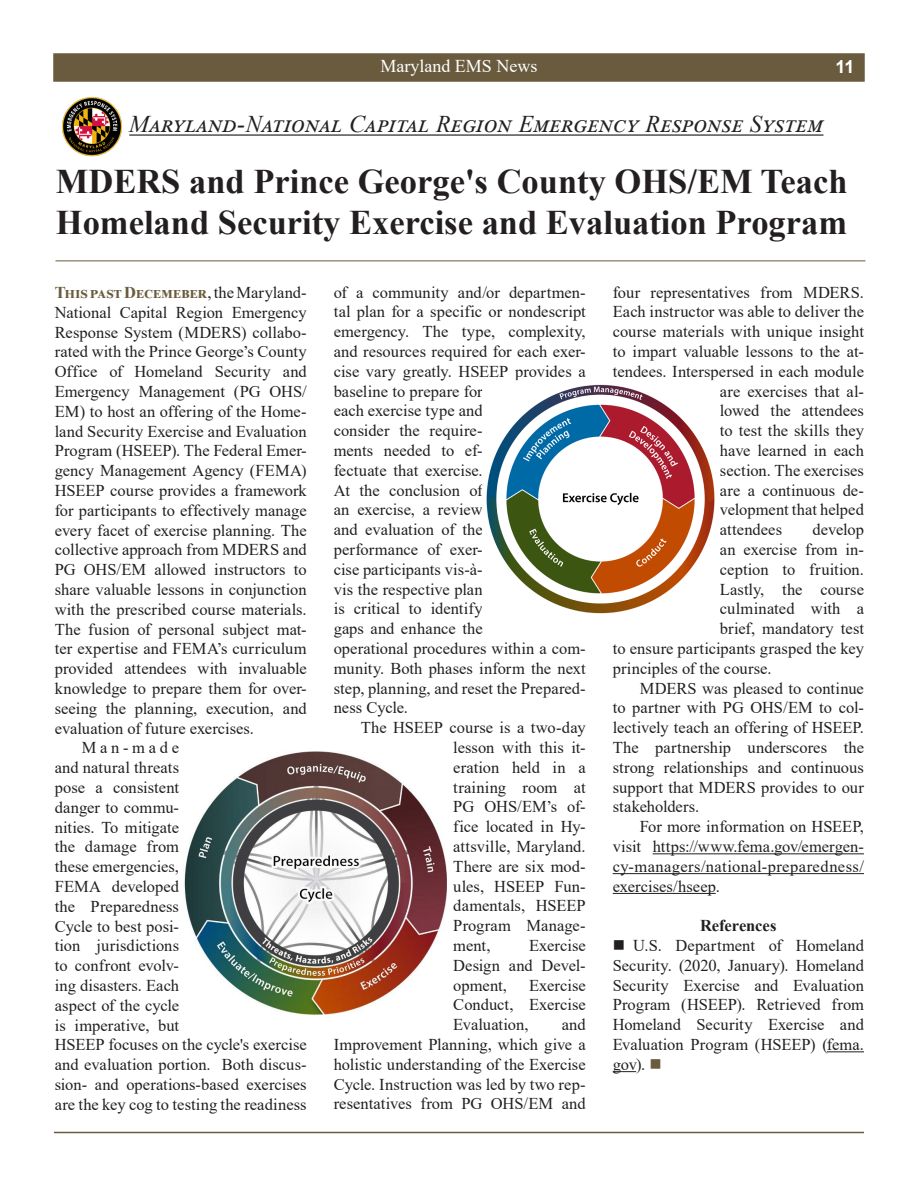
<style>
.page{position:relative;width:918px;height:1188px;background:#fff}
.page>*{position:absolute;margin:0;border:0;box-sizing:border-box;transform-origin:0 0}
.Header1{font:700 34.5px/41.4px "Times New Roman";color:#231f20}
.Header1-2{font:italic 24px "Times New Roman";letter-spacing:.02em;color:#231f20}
.t1{font:18px "Times New Roman";color:#fff}
.t2{font:700 18px "Arial";color:#fff}
.EMS_News___Body{font:16.5px/19.8px "Times New Roman";color:#231f20;text-align:justify}
.EMS_News___Body-2{font:700 16.5px "Times New Roman";letter-spacing:-.005em;color:#231f20}
.s1{font-weight:700;color:#6a5b3e}
.s2{color:#6a5b3e}
</style>
<div class="page">
<div style="left:53px;top:53px;width:812px;height:29px;background:#6a5b3e;border:2px solid #6a5b3e"></div>
<hr style="left:54px;top:1132px;width:810px;height:1px;background:#6a5b3e">
<hr style="left:56px;top:260px;width:810px;height:1px;background:#6a5b3e">
<img style="left:62px;top:97px;width:60px;height:60px">
<hr style="left:129px;top:134px;width:694px;height:2px;background:#231f20">
<hr style="left:653px;top:853px;width:211px;height:1px;background:#231f20">
<hr style="left:613px;top:873px;width:251px;height:1px;background:#231f20">
<hr style="left:613px;top:893px;width:103px;height:1px;background:#231f20">
<hr style="left:827px;top:1051px;width:37px;height:1px;background:#231f20">
<svg style="left:613px;top:1071px;width:23px;height:1px"></svg>
<img style="left:184px;top:752px;width:263px;height:262px">
<img style="left:486px;top:384px;width:229px;height:230px">
<p class="t1" style="left:381px;top:54px;width:158px">Maryland EMS News</p>
<p class="t2" style="left:836px;top:54px;width:21px">11</p>
<p class="Header1-2" style="left:129px;top:108px;width:697px">Maryland-National Capital Region Emergency Response System</p>
<p class="Header1" style="left:56px;top:159px;width:793px">MDERS and Prince George's County OHS/EM Teach<br>Homeland Security Exercise and Evaluation Program</p>
<p class="EMS_News___Body" style="left:55px;top:282px;width:254px"><span class="s1">This past Decemeber</span>, the Maryland-National Capital Region Emergency Response System (MDERS) collabo&shy;rated with the Prince George’s County Office of Homeland Security and Emergency Management (PG OHS/ EM) to host an offering of the Home&shy;land Security Exercise and Evaluation Program (HSEEP). The Federal Emer&shy;gency Management Agency (FEMA)<br>HSEEP course provides a framework for participants to effectively manage every facet of exercise planning. The collective approach from MDERS and PG OHS/EM allowed instructors to share valuable lessons in conjunction with the prescribed course materials.<br>The fusion of personal subject mat&shy;ter expertise and FEMA’s curriculum provided attendees with invaluable knowledge to prepare them for over&shy;seeing the planning, execution, and evaluation of future exercises.</p>
<p class="EMS_News___Body" style="left:55px;top:737px;width:254px;text-align:left;text-indent:27px">Man-made<br>and natural threats<br>pose a consistent<br>danger to commu-<br>nities. To mitigate<br>the damage from<br>these emergencies,<br>FEMA developed<br>the Preparedness<br>Cycle to best posi-<br>tion jurisdictions<br>to confront evolv-<br>ing disasters. Each<br>aspect of the cycle<br>is imperative, but<br>HSEEP focuses on the cycle's exercise and evaluation portion. Both discus&shy;sion- and operations-based exercises are the key cog to testing the readiness</p>
<p class="EMS_News___Body" style="left:334px;top:282px;width:254px;text-align:left">of a community and/or departmen&shy;tal plan for a specific or nondescript emergency. The type, complexity, and resources required for each exer&shy;cise vary greatly. HSEEP provides a baseline to prepare for<br>each exercise type and<br>consider the require-<br>ments needed to ef-<br>fectuate that exercise.<br>At the conclusion of<br>an exercise, a review<br>and evaluation of the<br>performance of exer-<br>cise participants vis-à-<br>vis the respective plan<br>is critical to identify<br>gaps and enhance the<br>operational procedures within a com&shy;munity. Both phases inform the next step, planning, and reset the Prepared&shy;ness Cycle.</p>
<p class="EMS_News___Body" style="left:453px;top:717px;width:134px;text-indent:-93px">The HSEEP course is a two-day lesson with this it&shy;eration held in a training room at PG OHS/EM’s of&shy;fice located in Hy&shy;attsville, Maryland.<br>There are six mod&shy;ules, HSEEP Fun&shy;damentals, HSEEP Program Manage&shy;ment,</p>
<p class="EMS_News___Body" style="left:453px;top:935px;width:134px;text-indent:76px">Exercise Design and Devel&shy;opment,</p>
<p class="EMS_News___Body" style="left:453px;top:975px;width:134px;text-indent:76px">Exercise Conduct, Exercise Evaluation,</p>
<p class="EMS_News___Body" style="left:334px;top:1014px;width:254px;text-indent:228px">and Improvement Planning, which give a holistic understanding of the Exercise Cycle. Instruction was led by two rep&shy;resentatives from PG OHS/EM and</p>
<p class="EMS_News___Body" style="left:613px;top:282px;width:253px">four representatives from MDERS.</p>
<p class="EMS_News___Body" style="left:613px;top:301px;width:253px">Each instructor was able to deliver the</p>
<p class="EMS_News___Body" style="left:613px;top:321px;width:253px">course materials with unique insight</p>
<p class="EMS_News___Body" style="left:613px;top:341px;width:253px">to impart valuable lessons to the at-</p>
<p class="EMS_News___Body" style="left:613px;top:361px;width:253px">tendees. Interspersed in each module</p>
<p class="EMS_News___Body" style="left:720px;top:381px;width:146px">are exercises that al-</p>
<p class="EMS_News___Body" style="left:720px;top:400px;width:146px">lowed the attendees</p>
<p class="EMS_News___Body" style="left:720px;top:420px;width:146px">to test the skills they</p>
<p class="EMS_News___Body" style="left:720px;top:440px;width:146px">have learned in each</p>
<p class="EMS_News___Body" style="left:720px;top:460px;width:146px">section. The exercises</p>
<p class="EMS_News___Body" style="left:720px;top:480px;width:146px">are a continuous de-</p>
<p class="EMS_News___Body" style="left:720px;top:499px;width:146px">velopment that helped</p>
<p class="EMS_News___Body" style="left:720px;top:519px;width:64px">attendees</p>
<p class="EMS_News___Body" style="left:813px;top:519px;width:53px">develop</p>
<p class="EMS_News___Body" style="left:720px;top:539px;width:146px">an exercise from in-</p>
<p class="EMS_News___Body" style="left:720px;top:559px;width:146px">ception to fruition.</p>
<p class="EMS_News___Body" style="left:720px;top:579px;width:146px">Lastly, the course</p>
<p class="EMS_News___Body" style="left:720px;top:598px;width:146px">culminated with a</p>
<p class="EMS_News___Body" style="left:720px;top:618px;width:146px">brief, mandatory test</p>
<p class="EMS_News___Body" style="left:613px;top:638px;width:253px">to ensure participants grasped the key</p>
<p class="EMS_News___Body" style="left:613px;top:658px;width:160px">principles of the course.</p>
<p class="EMS_News___Body" style="left:613px;top:678px;width:253px;text-indent:27px">MDERS was pleased to continue to partner with PG OHS/EM to col&shy;lectively teach an offering of HSEEP.<br>The partnership underscores the strong relationships and continuous support that MDERS provides to our stakeholders.</p>
<p class="EMS_News___Body" style="left:613px;top:816px;width:253px;text-indent:27px">For more information on HSEEP, visit https://www.fema.gov/emergen&shy;cy-managers/national-preparedness/ exercises/hseep.</p>
<p class="EMS_News___Body-2" style="left:700px;top:914px;width:78px">References</p>
<p class="EMS_News___Body" style="left:613px;top:935px;width:253px">■ U.S. Department of Homeland Security. (2020, January). Homeland Security Exercise and Evaluation Program (HSEEP). Retrieved from Homeland Security Exercise and Evaluation Program (HSEEP) (fema. gov). <span class="s2">■</span></p>
</div>
